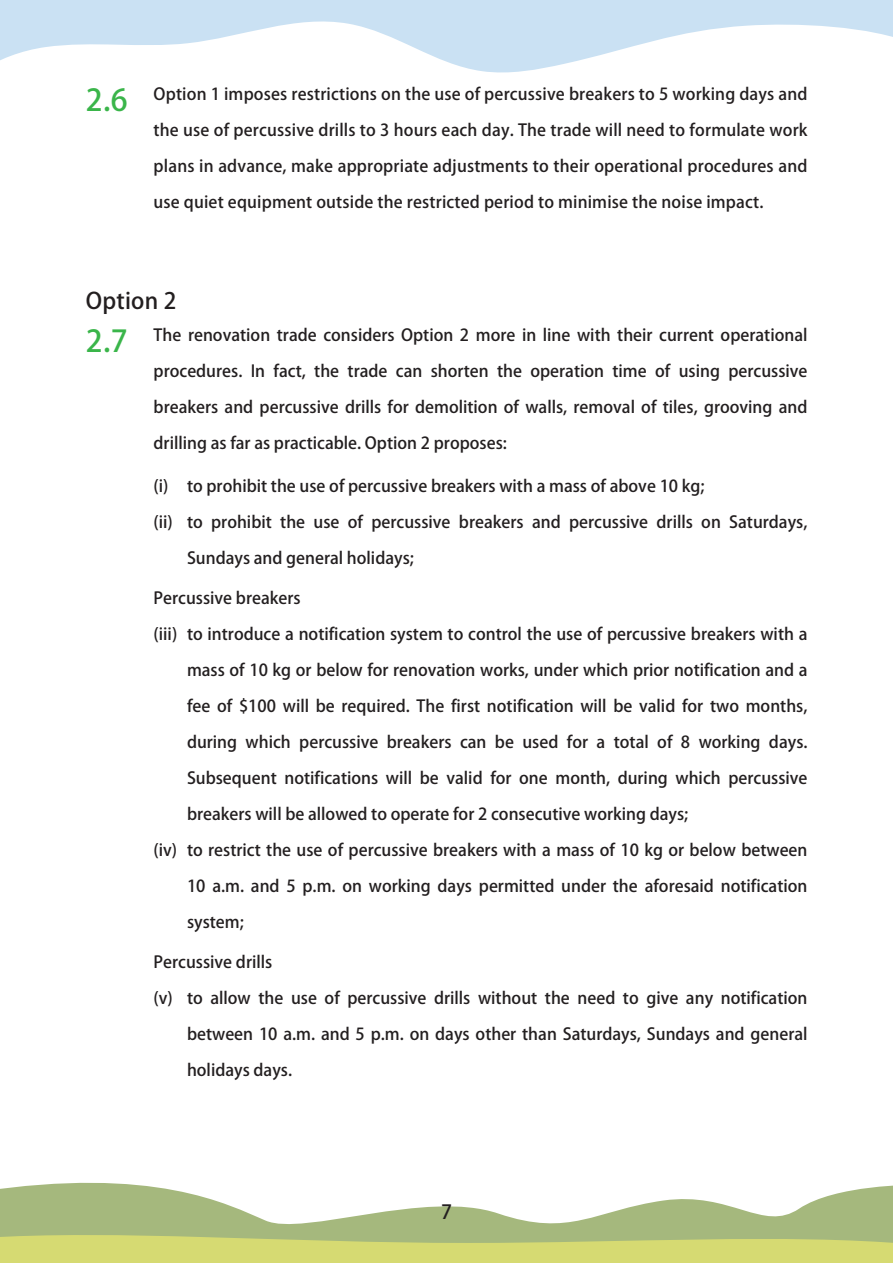
<style>
.page{position:relative;width:893px;height:1263px;background:#fff}
.page>*{position:absolute;margin:0;border:0;box-sizing:border-box;transform-origin:0 0}
.t1{font:700 22.5px "Adobe Fan Heiti Std";letter-spacing:.01em;color:#231f20}
.t2{font:700 19.5px "Adobe Fan Heiti Std";color:#231f20}
.t3{font:700 16.5px/36px "Adobe Fan Heiti Std";color:#231f20}
.s1{font-size:30px;color:#3ab54a}
</style>
<div class="page">
<svg style="left:0;top:1182px;width:893px;height:47px;fill:#a5b87d"></svg>
<svg style="left:0;top:1229px;width:893px;height:34px;background:#c6cf75"></svg>
<svg style="left:0;top:0;width:893px;height:73px;fill:#cae1f3"></svg>
<p class="t3" style="left:154px;top:76px;width:655px;text-align:justify;text-indent:-68px"><span class="s1">2.6</span> Option 1 imposes restrictions on the use of percussive breakers to 5 working days and the use of percussive drills to 3 hours each day. The trade will need to formulate work plans in advance, make appropriate adjustments to their operational procedures and use quiet equipment outside the restricted period to minimise the noise impact.</p>
<h1 class="t1" style="left:86px;top:287px;width:92px">Option 2</h1>
<p class="t3" style="left:154px;top:317px;width:655px;text-align:justify;text-indent:-68px"><span class="s1">2.7</span> The renovation trade considers Option 2 more in line with their current operational procedures. In fact, the trade can shorten the operation time of using percussive breakers and percussive drills for demolition of walls, removal of tiles, grooving and drilling as far as practicable. Option 2 proposes:</p>
<p class="t3" style="left:154px;top:468px;width:21px">(i) (ii)</p>
<p class="t3" style="left:187px;top:468px;width:622px">to prohibit the use of percussive breakers with a mass of above 10 kg;<br>to prohibit the use of percussive breakers and percussive drills on Saturdays,<br>Sundays and general holidays;</p>
<p class="t3" style="left:154px;top:580px;width:149px">Percussive breakers (iii)</p>
<p class="t3" style="left:187px;top:616px;width:622px">to introduce a notification system to control the use of percussive breakers with a mass of 10 kg or below for renovation works, under which prior notification and a fee of $100 will be required. The first notification will be valid for two months, during which percussive breakers can be used for a total of 8 working days.<br>Subsequent notifications will be valid for one month, during which percussive breakers will be allowed to operate for 2 consecutive working days;<br>to restrict the use of percussive breakers with a mass of 10 kg or below between 10 a.m. and 5 p.m. on working days permitted under the aforesaid notification system;</p>
<p class="t3" style="left:154px;top:944px;width:120px">Percussive drills</p>
<p class="t3" style="left:154px;top:980px;width:655px">(v) to allow the use of percussive drills without the need to give any notification</p>
<p class="t3" style="left:187px;top:1016px;width:622px">between 10 a.m. and 5 p.m. on days other than Saturdays, Sundays and general</p>
<p class="t3" style="left:187px;top:1052px;width:107px">holidays days.</p>
<p class="t3" style="left:154px;top:832px;width:25px">(iv)</p>
<p class="t2" style="left:441px;top:1200px;width:12px">7</p>
</div>
